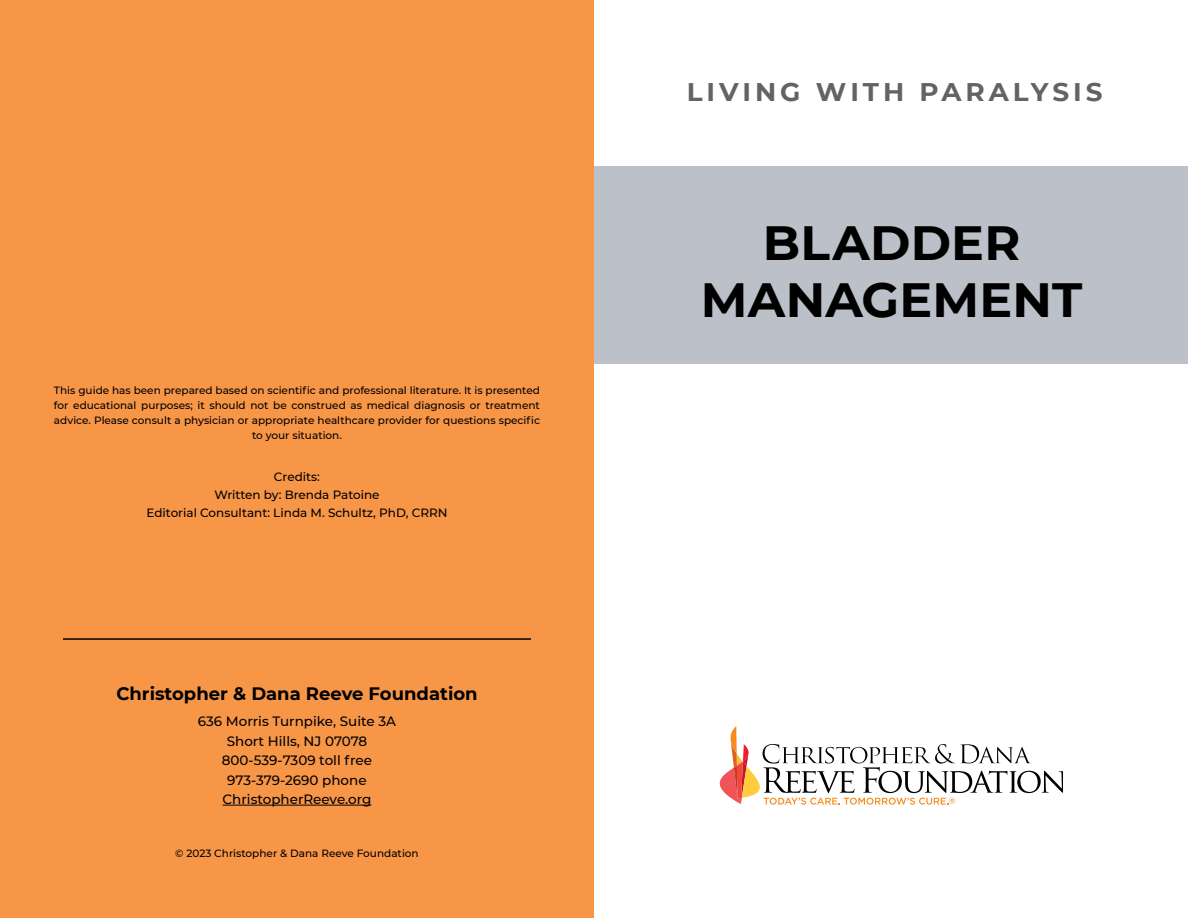
<style>
.page{position:relative;width:1188px;height:918px;background:#fff}
.page>*{position:absolute;margin:0;border:0;box-sizing:border-box;transform-origin:0 0}
.t1{font:700 48px/57px "Ttklpx Montserrat";letter-spacing:.005em;color:#000;text-align:center}
.t2{font:700 25.5px "Ttklpx Montserrat";letter-spacing:.15em;color:#636363}
.t3{font:700 18px "Ttklpx Montserrat";color:#000}
.t4{font:500 13.5px/19.5px "Bmffml Montserrat";color:#000;text-align:center}
.t5{font:500 12px "Bmffml Montserrat";color:#000}
.t6{font:500 10.5px/15px "Mbsgtb Montserrat";color:#000;text-align:center}
.t7{font:500 10.5px "Bmffml Montserrat";color:#000}
.s1{font-family:"Bmffml Montserrat"}
</style>
<div class="page">
<div style="left:594px;top:166px;width:594px;height:198px;background:#bcc0c8"></div>
<div style="left:0;top:0;width:594px;height:918px;background:#f89648"></div>
<hr style="left:63px;top:638px;width:468px;height:2px;background:#000">
<hr style="left:223px;top:805px;width:148px;height:1px;background:#000">
<svg style="left:720px;top:726px;width:343px;height:79px"></svg>
<p class="t6" style="left:54px;top:382px;width:488px">This guide has been prepared based on scientific and professional literature. It is presented <span class="s1">for educational purposes; it should not be construed as medical diagnosis or treatment </span>advice. Please consult a physician or appropriate healthcare provider for questions specific <span class="s1">to your situation.</span></p>
<p class="t5" style="left:274px;top:469px;width:48px">Credits:</p>
<p class="t5" style="left:214px;top:487px;width:167px">Written by: Brenda Patoine</p>
<p class="t5" style="left:146px;top:505px;width:303px">Editorial Consultant: Linda M. Schultz, PhD, CRRN</p>
<p class="t3" style="left:116px;top:680px;width:363px">Christopher &amp; Dana Reeve Foundation</p>
<p class="t4" style="left:198px;top:711px;width:200px">636 Morris Turnpike, Suite 3A<br>Short Hills, NJ 07078<br>800-539-7309 toll free<br>973-379-2690 phone<br>ChristopherReeve.org</p>
<p class="t7" style="left:175px;top:846px;width:245px">© 2023 Christopher &amp; Dana Reeve Foundation</p>
<p class="t2" style="left:687px;top:73px;width:417px">LIVING WITH PARALYSIS</p>
<h1 class="t1" style="left:701px;top:212px;width:383px">BLADDER<br>MANAGEMENT</h1>
</div>
